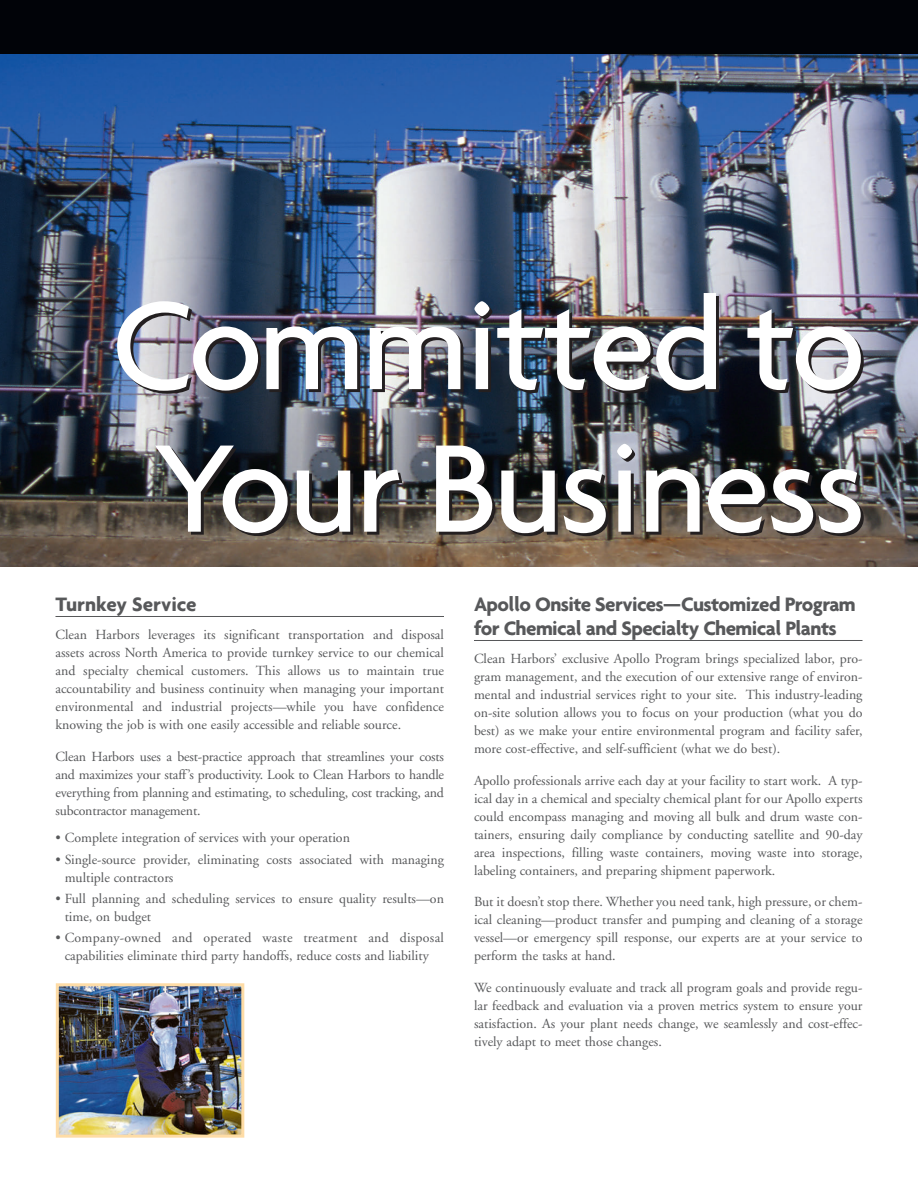
<style>
.page{position:relative;width:918px;height:1188px;background:#fff}
.page>*{position:absolute;margin:0;border:0;box-sizing:border-box;transform-origin:0 0}
.t1{font:500 135px/142.5px "Agenda";letter-spacing:-.02em;color:#fff;text-align:center}
.t2{font:700 21px/24px "Agenda";letter-spacing:-.03em;color:#57585a}
.t3{font:700 21px "Agenda";color:#57585a}
.t4{font:13.8px/18px "Adobe Garamond";color:#57585a;text-align:justify}
</style>
<div class="page">
<img style="left:0;top:54px;width:918px;height:513px">
<div style="left:0;top:0;width:918px;height:54px;background:#010308"></div>
<hr style="left:474px;top:640px;width:388px;height:1px;background:#57585a">
<img style="left:60px;top:987px;width:180px;height:147px">
<div style="left:56px;top:983px;width:188px;height:155px;border:3px solid #fedca6"></div>
<hr style="left:56px;top:616px;width:388px;height:1px;background:#57585a">
<h1 class="t1" style="left:112px;top:271px;width:755px">Committed to<br>Your Business</h1>
<h2 class="t3" style="left:56px;top:591px;width:143px">Turnkey Service</h2>
<p class="t4" style="left:56px;top:627px;width:390px">Clean Harbors leverages its significant transportation and disposal assets across North America to provide turnkey service to our chemical and specialty chemical customers. This allows us to maintain true accountability and business continuity when managing your important environmental and industrial projects—while you have confidence knowing the job is with one easily accessible and reliable source.</p>
<p class="t4" style="left:56px;top:749px;width:390px">Clean Harbors uses a best-practice approach that streamlines your costs and maximizes your staff’s productivity. Look to Clean Harbors to handle everything from planning and estimating, to scheduling, cost tracking, and subcontractor management.</p>
<p class="t4" style="left:56px;top:830px;width:296px">• Complete integration of services with your operation</p>
<p class="t4" style="left:65px;top:852px;width:381px;text-indent:-9px">• Single-source provider, eliminating costs associated with managing multiple contractors</p>
<p class="t4" style="left:65px;top:891px;width:381px;text-indent:-9px">• Full planning and scheduling services to ensure quality results—on time, on budget</p>
<p class="t4" style="left:56px;top:930px;width:390px;text-align:center">• Company-owned and operated waste treatment and disposal capabilities eliminate third party handoffs, reduce costs and liability</p>
<h2 class="t2" style="left:474px;top:591px;width:383px">Apollo Onsite Services—Customized Program for Chemical and Specialty Chemical Plants</h2>
<p class="t4" style="left:474px;top:651px;width:390px">Clean Harbors’ exclusive Apollo Program brings specialized labor, pro&shy;gram management, and the execution of our extensive range of environ&shy;mental and industrial services right to your site. This industry-leading on-site solution allows you to focus on your production (what you do best) as we make your entire environmental program and facility safer, more cost-effective, and self-sufficient (what we do best).</p>
<p class="t4" style="left:474px;top:773px;width:390px">Apollo professionals arrive each day at your facility to start work. A typ&shy;ical day in a chemical and specialty chemical plant for our Apollo experts could encompass managing and moving all bulk and drum waste con&shy;tainers, ensuring daily compliance by conducting satellite and 90-day area inspections, filling waste containers, moving waste into storage, labeling containers, and preparing shipment paperwork.</p>
<p class="t4" style="left:474px;top:894px;width:390px">But it doesn’t stop there. Whether you need tank, high pressure, or chem&shy;ical cleaning—product transfer and pumping and cleaning of a storage vessel—or emergency spill response, our experts are at your service to perform the tasks at hand.</p>
<p class="t4" style="left:474px;top:980px;width:390px">We continuously evaluate and track all program goals and provide regu&shy;lar feedback and evaluation via a proven metrics system to ensure your satisfaction. As your plant needs change, we seamlessly and cost-effec&shy;tively adapt to meet those changes.</p>
</div>
